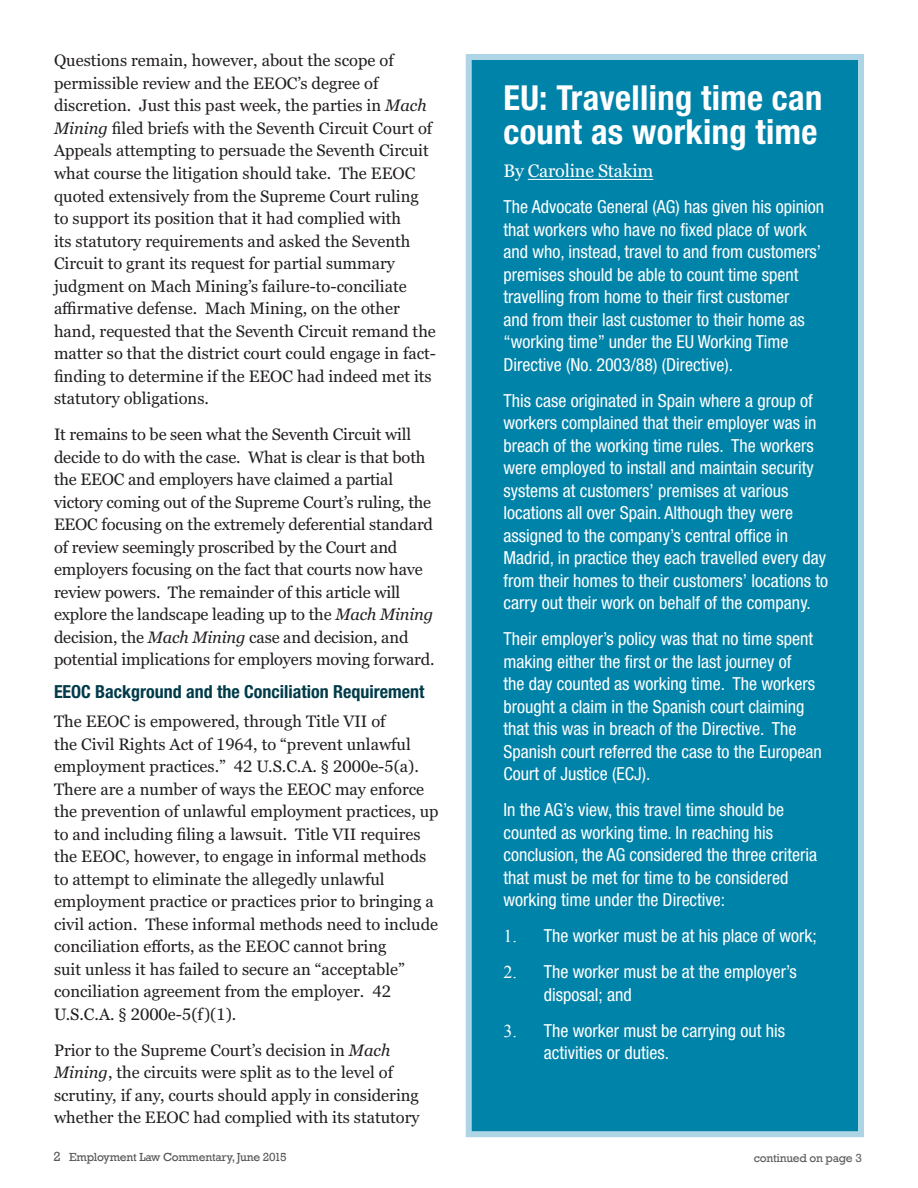
<style>
.page{position:relative;width:918px;height:1188px;background:#fff}
.page>*{position:absolute;margin:0;border:0;box-sizing:border-box;transform-origin:0 0}
.t1{font:700 condensed 34.5px/34.5px "Helvetica Neue LT Std";letter-spacing:.01em;color:#fff}
.t2{font:condensed 18px/22.5px "Helvetica Neue LT Std";color:#fff}
.t3{font:700 condensed 18px "Helvetica Neue LT Std";color:#013b4a}
.t4{font:18px "Georgia Pro";letter-spacing:-.01em;color:#fff}
.t5{font:16.5px/22.5px "Georgia Pro";color:#231f20}
.t6{font:12px "Rockwell";letter-spacing:-.02em;color:#57585a}
.t7{font:12px "Rockwell";letter-spacing:-.02em;color:#5f5f62}
.s1{font-style:italic}
.s2{font-size:13.5px}
.s3{font-family:"Times New Roman";font-stretch:normal}
</style>
<div class="page">
<div style="left:466px;top:54px;width:398px;height:1083px;background:#0083a9;border:6px solid #add5e5"></div>
<hr style="left:528px;top:179px;width:125px;height:1px;background:#fff">
<p class="t5" style="left:54px;top:50px;width:384px">Questions remain, however, about the scope of permissible review and the EEOC’s degree of discretion. Just this past week, the parties in <span class="s1">Mach Mining</span> filed briefs with the Seventh Circuit Court of Appeals attempting to persuade the Seventh Circuit what course the litigation should take. The EEOC quoted extensively from the Supreme Court ruling to support its position that it had complied with<br>its statutory requirements and asked the Seventh Circuit to grant its request for partial summary judgment on Mach Mining’s failure-to-conciliate affirmative defense. Mach Mining, on the other hand, requested that the Seventh Circuit remand the matter so that the district court could engage in fact&shy;finding to determine if the EEOC had indeed met its statutory obligations.</p>
<p class="t5" style="left:54px;top:424px;width:382px">It remains to be seen what the Seventh Circuit will decide to do with the case. What is clear is that both the EEOC and employers have claimed a partial victory coming out of the Supreme Court’s ruling, the EEOC focusing on the extremely deferential standard of review seemingly proscribed by the Court and employers focusing on the fact that courts now have review powers. The remainder of this article will explore the landscape leading up to the <span class="s1">Mach Mining </span>decision, the <span class="s1">Mach Mining</span> case and decision, and potential implications for employers moving forward.</p>
<p class="t3" style="left:54px;top:681px;width:372px">EEOC Background and the Conciliation Requirement</p>
<p class="t5" style="left:54px;top:711px;width:386px">The EEOC is empowered, through Title VII of<br>the Civil Rights Act of 1964, to “prevent unlawful employment practices.” 42 U.S.C.A. § 2000e-5(a).<br>There are a number of ways the EEOC may enforce the prevention of unlawful employment practices, up to and including filing a lawsuit. Title VII requires the EEOC, however, to engage in informal methods to attempt to eliminate the allegedly unlawful employment practice or practices prior to bringing a civil action. These informal methods need to include conciliation efforts, as the EEOC cannot bring<br>suit unless it has failed to secure an “acceptable” conciliation agreement from the employer. 42<br>U.S.C.A. § 2000e-5(f)(1).</p>
<p class="t5" style="left:54px;top:1039px;width:367px">Prior to the Supreme Court’s decision in <span class="s1">Mach Mining</span>, the circuits were split as to the level of scrutiny, if any, courts should apply in considering whether the EEOC had complied with its statutory</p>
<p class="t6" style="left:53px;top:1150px;width:235px"><span class="s2">2</span> Employment Law Commentary, June 2015</p>
<h1 class="t1" style="left:503px;top:80px;width:321px">EU: Travelling time can count as working time</h1>
<p class="t4" style="left:503px;top:161px;width:151px">By Caroline Stakim</p>
<p class="t2" style="left:503px;top:195px;width:322px">The Advocate General (AG) has given his opinion that workers who have no fixed place of work and who, instead, travel to and from customers’ premises should be able to count time spent travelling from home to their first customer<br>and from their last customer to their home as “working time” under the EU Working Time Directive (No. 2003/88) (Directive).</p>
<p class="t2" style="left:503px;top:389px;width:326px">This case originated in Spain where a group of workers complained that their employer was in breach of the working time rules. The workers were employed to install and maintain security systems at customers’ premises at various locations all over Spain. Although they were assigned to the company’s central office in Madrid, in practice they each travelled every day from their homes to their customers’ locations to carry out their work on behalf of the company.</p>
<p class="t2" style="left:503px;top:627px;width:320px">Their employer’s policy was that no time spent making either the first or the last journey of<br>the day counted as working time. The workers brought a claim in the Spanish court claiming that this was in breach of the Directive. The Spanish court referred the case to the European Court of Justice (ECJ).</p>
<p class="t2" style="left:503px;top:798px;width:315px">In the AG’s view, this travel time should be counted as working time. In reaching his conclusion, the AG considered the three criteria that must be met for time to be considered working time under the Directive:</p>
<p class="t2" style="left:503px;top:924px;width:315px"><span class="s3">1.</span> The worker must be at his place of work;</p>
<p class="t2" style="left:544px;top:960px;width:254px;text-indent:-40px"><span class="s3">2.</span> The worker must be at the employer’s disposal; and</p>
<p class="t2" style="left:544px;top:1019px;width:243px;text-indent:-40px"><span class="s3">3.</span> The worker must be carrying out his activities or duties.</p>
<p class="t7" style="left:754px;top:1151px;width:109px">continued on page 3</p>
</div>
